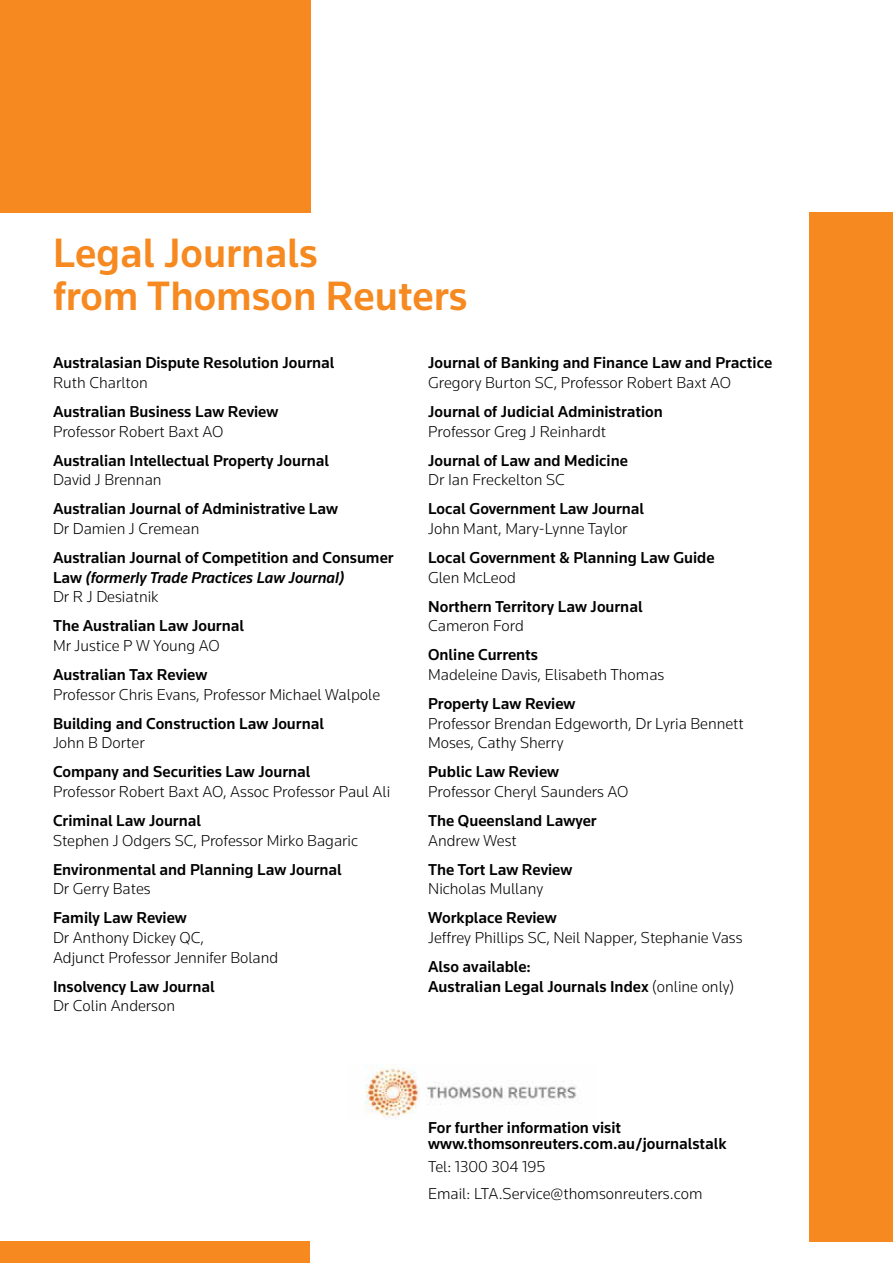
<style>
.page{position:relative;width:893px;height:1263px;background:#fff}
.page>*{position:absolute;margin:0;border:0;box-sizing:border-box;transform-origin:0 0}
.t1{font:500 42.6px/42.6px "Knowledge";color:#f6891f}
.t2{font:500 16.35px/19.6px "Knowledge";color:#000}
.t3{font:300 16.35px/19.6px "Knowledge";color:#000}
.s1{font-style:italic}
.s2{font-weight:300}
</style>
<div class="page">
<div style="left:0;top:0;width:311px;height:213px;background:#f68920"></div>
<div style="left:0;top:1242px;width:311px;height:21px;background:#f68920"></div>
<div style="left:809px;top:213px;width:84px;height:1029px;background:#f68920"></div>
<img style="left:365px;top:1064px;width:212px;height:55px">
<h1 class="t1" style="left:53px;top:231px;width:416px">Legal Journals<br>from Thomson Reuters</h1>
<p class="t2" style="left:53px;top:353px;width:283px">Australasian Dispute Resolution Journal</p>
<p class="t3" style="left:53px;top:373px;width:96px">Ruth Charlton</p>
<p class="t2" style="left:53px;top:402px;width:227px">Australian Business Law Review</p>
<p class="t3" style="left:53px;top:421px;width:172px">Professor Robert Baxt AO</p>
<p class="t2" style="left:53px;top:450px;width:278px">Australian Intellectual Property Journal</p>
<p class="t3" style="left:53px;top:470px;width:110px">David J Brennan</p>
<p class="t2" style="left:53px;top:499px;width:286px">Australian Journal of Administrative Law</p>
<p class="t3" style="left:53px;top:518px;width:148px">Dr Damien J Cremean</p>
<p class="t2" style="left:53px;top:547px;width:342px">Australian Journal of Competition and Consumer<br>Law <span class="s1">(formerly Trade Practices Law Journal)<br></span><span class="s2">Dr R J Desiatnik</span></p>
<p class="t2" style="left:53px;top:616px;width:193px">The Australian Law Journal</p>
<p class="t3" style="left:53px;top:635px;width:168px">Mr Justice P W Young AO</p>
<p class="t2" style="left:53px;top:664px;width:156px">Australian Tax Review</p>
<p class="t3" style="left:53px;top:684px;width:329px">Professor Chris Evans, Professor Michael Walpole</p>
<p class="t2" style="left:53px;top:713px;width:272px">Building and Construction Law Journal</p>
<p class="t3" style="left:53px;top:733px;width:93px">John B Dorter</p>
<p class="t2" style="left:53px;top:762px;width:259px">Company and Securities Law Journal</p>
<p class="t3" style="left:53px;top:781px;width:339px">Professor Robert Baxt AO, Assoc Professor Paul Ali</p>
<p class="t2" style="left:53px;top:810px;width:149px">Criminal Law Journal</p>
<p class="t3" style="left:53px;top:830px;width:307px">Stephen J Odgers SC, Professor Mirko Bagaric</p>
<p class="t2" style="left:53px;top:859px;width:290px">Environmental and Planning Law Journal</p>
<p class="t3" style="left:53px;top:879px;width:99px">Dr Gerry Bates</p>
<p class="t2" style="left:53px;top:908px;width:135px">Family Law Review</p>
<p class="t3" style="left:53px;top:927px;width:227px">Dr Anthony Dickey QC,<br>Adjunct Professor Jennifer Boland</p>
<p class="t2" style="left:53px;top:976px;width:163px">Insolvency Law Journal</p>
<p class="t3" style="left:53px;top:996px;width:124px">Dr Colin Anderson</p>
<p class="t2" style="left:428px;top:353px;width:346px">Journal of Banking and Finance Law and Practice</p>
<p class="t3" style="left:428px;top:373px;width:305px">Gregory Burton SC, Professor Robert Baxt AO</p>
<p class="t2" style="left:428px;top:402px;width:236px">Journal of Judicial Administration</p>
<p class="t3" style="left:428px;top:421px;width:180px">Professor Greg J Reinhardt</p>
<p class="t2" style="left:428px;top:450px;width:201px">Journal of Law and Medicine</p>
<p class="t3" style="left:428px;top:470px;width:138px">Dr Ian Freckelton SC</p>
<p class="t2" style="left:428px;top:499px;width:217px">Local Government Law Journal</p>
<p class="t3" style="left:428px;top:518px;width:201px">John Mant, Mary-Lynne Taylor</p>
<p class="t2" style="left:428px;top:547px;width:288px">Local Government &amp; Planning Law Guide</p>
<p class="t3" style="left:428px;top:567px;width:89px">Glen McLeod</p>
<p class="t2" style="left:428px;top:596px;width:216px">Northern Territory Law Journal</p>
<p class="t3" style="left:428px;top:616px;width:97px">Cameron Ford</p>
<p class="t2" style="left:428px;top:645px;width:111px">Online Currents</p>
<p class="t3" style="left:428px;top:664px;width:238px">Madeleine Davis, Elisabeth Thomas</p>
<p class="t2" style="left:428px;top:693px;width:149px">Property Law Review</p>
<p class="t3" style="left:428px;top:713px;width:317px">Professor Brendan Edgeworth, Dr Lyria Bennett<br>Moses, Cathy Sherry</p>
<p class="t2" style="left:428px;top:762px;width:132px">Public Law Review</p>
<p class="t3" style="left:428px;top:781px;width:202px">Professor Cheryl Saunders AO</p>
<p class="t2" style="left:428px;top:810px;width:170px">The Queensland Lawyer</p>
<p class="t3" style="left:428px;top:830px;width:90px">Andrew West</p>
<p class="t2" style="left:428px;top:859px;width:146px">The Tort Law Review</p>
<p class="t3" style="left:428px;top:879px;width:116px">Nicholas Mullany</p>
<p class="t2" style="left:428px;top:908px;width:130px">Workplace Review</p>
<p class="t3" style="left:428px;top:927px;width:316px">Jeffrey Phillips SC, Neil Napper, Stephanie Vass</p>
<p class="t2" style="left:428px;top:956px;width:308px">Also available:<br>Australian Legal Journals Index <span class="s2">(online only)</span></p>
<p class="t2" style="left:428px;top:1119px;width:300px;line-height:16.4px">For further information visit www.thomsonreuters.com.au/journalstalk</p>
<p class="t3" style="left:428px;top:1152px;width:276px;line-height:27.6px">Tel: 1300 304 195<br>Email: LTA.Service@thomsonreuters.com</p>
</div>
